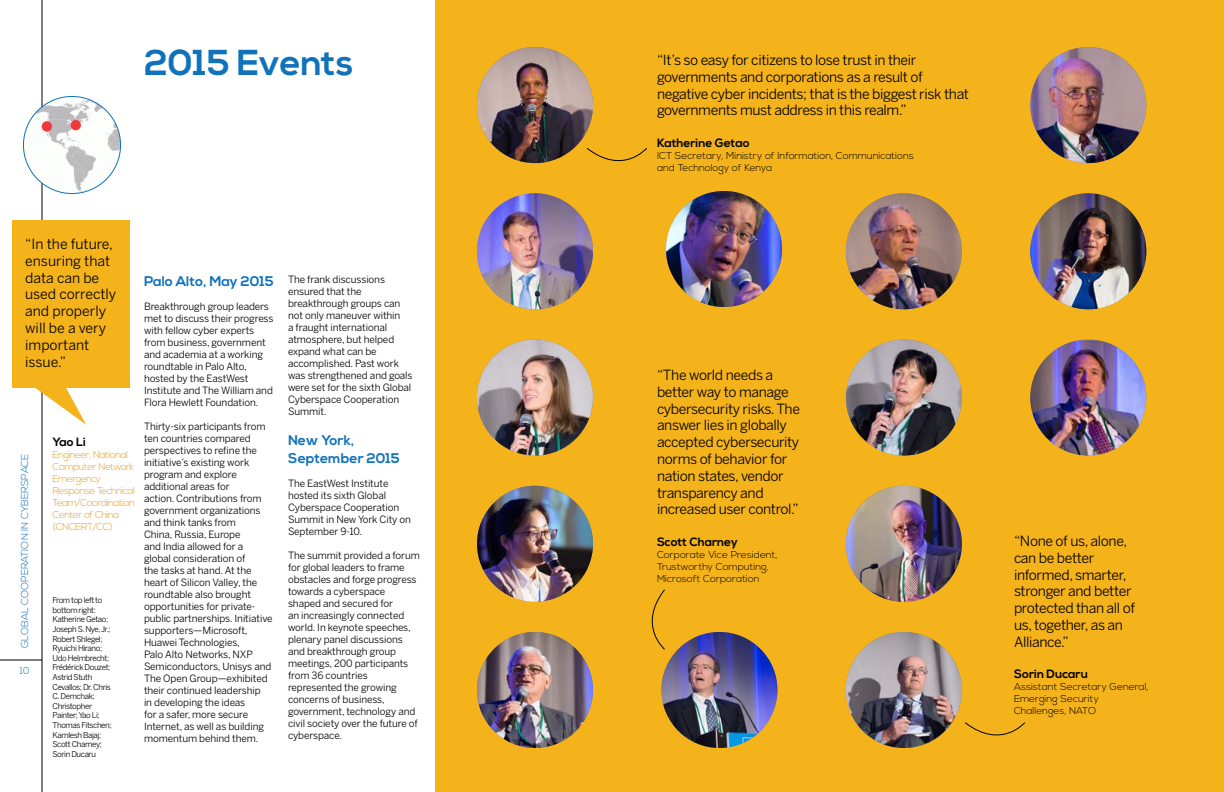
<style>
.page{position:relative;width:1224px;height:792px;background:#fff}
.page>*{position:absolute;margin:0;border:0;box-sizing:border-box;transform-origin:0 0}
.t1{font:700 36px "Nexa";color:#1072ba}
.t2{font:14px/16.8px "Benton Sans";letter-spacing:-.025em;color:#000}
.t3{font:14px/16.8px "Benton Sans";color:#000}
.t4{font:700 14px/18px "Nexa";color:#1072ba}
.t5{font:700 12px "Nexa";color:#000}
.t6{font:10px/12px "Benton Sans";letter-spacing:-.01em;color:#000}
.t7{font:300 10px/12px "Nexa";color:#000}
.t8{font:300 10px/12px "Nexa";letter-spacing:-.05em;color:#ec9f23}
.t9{font:300 10px "Nexa";color:#1072ba}
.t10{font:8px/9.6px "Benton Sans";letter-spacing:-.05em;color:#000}
</style>
<div class="page">
<hr style="left:42px;top:0;width:1px;height:792px;background:#000">
<hr style="left:0;top:660px;width:42px;height:1px;background:#000">
<div style="left:435px;top:0;width:789px;height:792px;background:#f4b21b"></div>
<img style="left:477px;top:47px;width:116px;height:116px;border-radius:58px">
<img style="left:477px;top:193px;width:116px;height:116px;border-radius:58px">
<img style="left:477px;top:340px;width:116px;height:116px;border-radius:58px">
<img style="left:846px;top:193px;width:116px;height:116px;border-radius:58px">
<img style="left:846px;top:340px;width:116px;height:116px;border-radius:58px">
<img style="left:1030px;top:47px;width:116px;height:116px;border-radius:58px">
<img style="left:1030px;top:193px;width:116px;height:116px;border-radius:58px">
<img style="left:1030px;top:341px;width:116px;height:115px">
<img style="left:477px;top:632px;width:116px;height:116px;border-radius:58px">
<img style="left:661px;top:632px;width:116px;height:116px;border-radius:58px">
<img style="left:846px;top:486px;width:116px;height:116px;border-radius:58px">
<img style="left:846px;top:632px;width:116px;height:116px;border-radius:58px">
<img style="left:477px;top:486px;width:116px;height:116px;border-radius:58px">
<img style="left:666px;top:191px;width:116px;height:116px;border-radius:58px">
<img style="left:23px;top:97px;width:98px;height:97px">
<div style="left:71px;top:120px;width:10px;height:10px;background:#ef373c;border-radius:50%"></div>
<div style="left:42px;top:121px;width:10px;height:11px;background:#ef373c;border-radius:50%"></div>
<div style="left:12px;top:220px;width:118px;height:167px;background:#f4b21b"></div>
<svg style="left:17px;top:387px;width:69px;height:38px"></svg>
<svg style="left:586px;top:148px;width:61px;height:14px"></svg>
<svg style="left:651px;top:589px;width:14px;height:61px"></svg>
<svg style="left:965px;top:722px;width:60px;height:14px"></svg>
<h1 class="t1" style="left:144px;top:42px;width:211px">2015 Events</h1>
<h2 class="t3" style="left:25px;top:236px;width:93px">“In the future, ensuring that data can be used correctly and properly will be a very important issue.”</h2>
<p class="t9" style="left:19px;top:648px;width:196px;rotate:-90deg">GLOBAL COOPERATION IN CYBERSPACE</p>
<p class="t9" style="left:20px;top:664px;width:11px">10</p>
<p class="t5" style="left:53px;top:435px;width:35px">Yao Li</p>
<p class="t8" style="left:53px;top:449px;width:84px">Engineer, National<br>Computer Network<br>Emergency<br>Response Technical<br>Team/Coordination<br>Center of China (CNCERT/CC)</p>
<p class="t10" style="left:53px;top:596px;width:61px">From top left to bottom right:<br>Katherine Getao;<br>Joseph S. Nye, Jr.;<br>Robert Shlegel;<br>Ryuichi Hirano;<br>Udo Helmbrecht;<br>Frédérick Douzet;<br>Astrid Stuth<br>Cevallos; Dr. Chris<br>C. Demchak;<br>Christopher<br>Painter; Yao Li;<br>Thomas Fitschen;<br>Kamlesh Bajaj;<br>Scott Charney;<br>Sorin Ducaru</p>
<h2 class="t4" style="left:144px;top:272px;width:131px">Palo Alto, May 2015</h2>
<p class="t6" style="left:144px;top:300px;width:131px">Breakthrough group leaders met to discuss their progress with fellow cyber experts from business, government and academia at a working roundtable in Palo Alto, hosted by the EastWest<br>Institute and The William and<br>Flora Hewlett Foundation.</p>
<p class="t6" style="left:144px;top:420px;width:130px">Thirty-six participants from ten countries compared perspectives to refine the initiative’s existing work program and explore additional areas for<br>action. Contributions from government organizations and think tanks from<br>China, Russia, Europe<br>and India allowed for a global consideration of<br>the tasks at hand. At the heart of Silicon Valley, the roundtable also brought opportunities for private&shy;public partnerships. Initiative supporters—Microsoft,<br>Huawei Technologies,<br>Palo Alto Networks, NXP<br>Semiconductors, Unisys and<br>The Open Group—exhibited their continued leadership<br>in developing the ideas<br>for a safer, more secure<br>Internet, as well as building momentum behind them.</p>
<p class="t6" style="left:288px;top:273px;width:126px">The frank discussions ensured that the breakthrough groups can not only maneuver within<br>a fraught international atmosphere, but helped expand what can be accomplished. Past work was strengthened and goals were set for the sixth Global<br>Cyberspace Cooperation<br>Summit.</p>
<h2 class="t4" style="left:288px;top:432px;width:113px">New York,<br>September 2015</h2>
<p class="t6" style="left:288px;top:477px;width:125px">The EastWest Institute hosted its sixth Global<br>Cyberspace Cooperation<br>Summit in New York City on<br>September 9-10.</p>
<p class="t6" style="left:288px;top:549px;width:133px">The summit provided a forum for global leaders to frame obstacles and forge progress towards a cyberspace shaped and secured for<br>an increasingly connected world. In keynote speeches, plenary panel discussions and breakthrough group meetings, 200 participants from 36 countries represented the growing concerns of business, government, technology and civil society over the future of cyberspace.</p>
<h2 class="t2" style="left:657px;top:52px;width:314px">“It’s so easy for citizens to lose trust in their governments and corporations as a result of negative cyber incidents; that is the biggest risk that governments must address in this realm.”</h2>
<p class="t5" style="left:657px;top:136px;width:94px">Katherine Getao</p>
<p class="t7" style="left:657px;top:150px;width:258px">ICT Secretary, Ministry of Information, Communications and Technology of Kenya</p>
<h2 class="t2" style="left:657px;top:367px;width:145px">“The world needs a better way to manage cybersecurity risks. The answer lies in globally accepted cybersecurity norms of behavior for nation states, vendor transparency and increased user control.”</h2>
<p class="t5" style="left:657px;top:535px;width:82px">Scott Charney</p>
<p class="t7" style="left:657px;top:549px;width:122px">Corporate Vice President,<br>Trustworthy Computing,<br>Microsoft Corporation</p>
<h2 class="t2" style="left:1014px;top:533px;width:122px">“None of us, alone, can be better informed, smarter, stronger and better protected than all of us, together, as an<br>Alliance.”</h2>
<p class="t5" style="left:1014px;top:667px;width:76px">Sorin Ducaru</p>
<p class="t7" style="left:1014px;top:681px;width:136px">Assistant Secretary General,<br>Emerging Security<br>Challenges, NATO</p>
</div>
